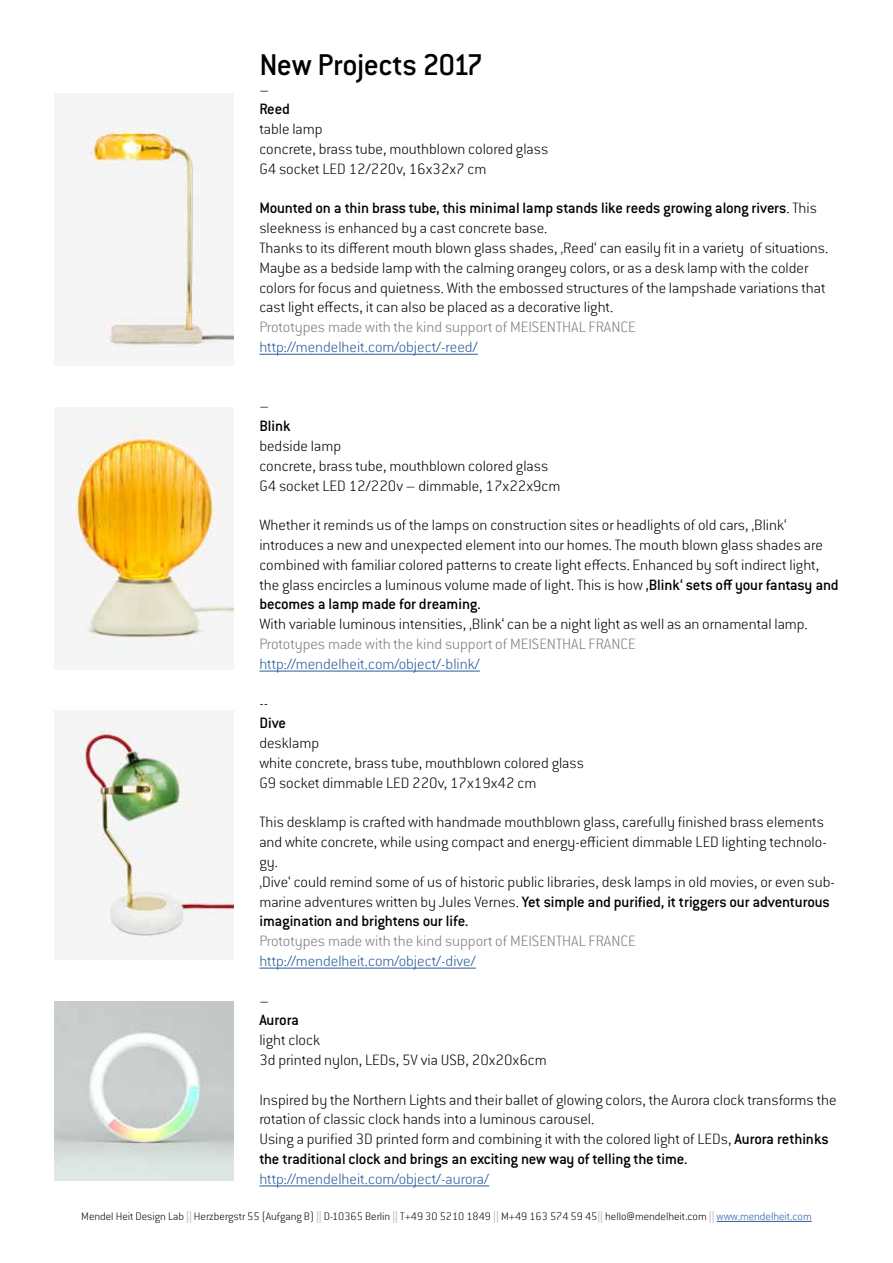
<style>
.page{position:relative;width:893px;height:1263px;background:#fff}
.page>*{position:absolute;margin:0;border:0;box-sizing:border-box;transform-origin:0 0}
.t1{font:500 33px "Conduit ITC Std";letter-spacing:-.02em;color:#000}
.t2{font:200 16.5px/19.8px "Conduit ITC Std";color:#000}
.t3{font:200 16.5px "Conduit ITC Std";color:#7c7b7b}
.t4{font:200 16.5px "Conduit ITC Std";color:#275b9b}
.t5{font:500 16.5px "Conduit ITC Std";letter-spacing:-.01em;color:#000}
.t6{font:200 12px "Conduit ITC Std";color:#000}
.s1{font-weight:500}
.s2{font-weight:500;color:#b3b2b2}
.s3{color:#275b9b}
</style>
<div class="page">
<hr style="left:717px;top:1221px;width:95px;height:1px;background:#275b9b">
<hr style="left:259px;top:354px;width:219px;height:1px;background:#275b9b">
<hr style="left:259px;top:671px;width:221px;height:1px;background:#275b9b">
<hr style="left:259px;top:968px;width:217px;height:1px;background:#275b9b">
<hr style="left:259px;top:1186px;width:230px;height:1px;background:#275b9b">
<img style="left:87px;top:126px;width:147px;height:228px">
<img style="left:68px;top:423px;width:166px;height:228px">
<img style="left:70px;top:726px;width:164px;height:217px">
<img style="left:54px;top:1001px;width:180px;height:179px">
<h1 class="t1" style="left:259px;top:45px;width:226px">New Projects 2017</h1>
<p class="t2" style="left:259px;top:79px;width:11px">–</p>
<p class="t5" style="left:259px;top:99px;width:32px">Reed</p>
<p class="t2" style="left:259px;top:119px;width:290px">table lamp<br>concrete, brass tube, mouthblown colored glass<br>G4 socket LED 12/220v, 16x32x7 cm</p>
<p class="t2" style="left:259px;top:198px;width:570px"><span class="s1">Mounted on a thin brass tube, this minimal lamp stands like reeds growing along rivers</span>. This sleekness is enhanced by a cast concrete base.<br>Thanks to its different mouth blown glass shades, ‚Reed‘ can easily fit in a variety of situations.<br>Maybe as a bedside lamp with the calming orangey colors, or as a desk lamp with the colder colors for focus and quietness. With the embossed structures of the lampshade variations that cast light effects, it can also be placed as a decorative light.</p>
<p class="t3" style="left:259px;top:317px;width:378px">Prototypes made with the kind support of MEISENTHAL FRANCE</p>
<p class="t4" style="left:259px;top:337px;width:220px">http://mendelheit.com/object/-reed/</p>
<p class="t2" style="left:259px;top:396px;width:11px">–</p>
<p class="t5" style="left:259px;top:416px;width:33px">Blink</p>
<p class="t2" style="left:259px;top:436px;width:303px">bedside lamp<br>concrete, brass tube, mouthblown colored glass<br>G4 socket LED 12/220v – dimmable, 17x22x9cm</p>
<p class="t2" style="left:259px;top:515px;width:581px">Whether it reminds us of the lamps on construction sites or headlights of old cars, ‚Blink‘ introduces a new and unexpected element into our homes. The mouth blown glass shades are combined with familiar colored patterns to create light effects. Enhanced by soft indirect light, the glass encircles a luminous volume made of light. This is how <span class="s1">‚Blink‘ sets off your fantasy and becomes a lamp made for dreaming.</span></p>
<p class="t2" style="left:259px;top:614px;width:550px">With variable luminous intensities, ‚Blink‘ can be a night light as well as an ornamental lamp.</p>
<p class="t3" style="left:259px;top:634px;width:378px">Prototypes made with the kind support of MEISENTHAL FRANCE</p>
<p class="t4" style="left:259px;top:654px;width:222px">http://mendelheit.com/object/-blink/</p>
<p class="t2" style="left:259px;top:693px;width:10px">--</p>
<p class="t5" style="left:259px;top:713px;width:28px">Dive</p>
<p class="t2" style="left:259px;top:733px;width:326px">desklamp<br>white concrete, brass tube, mouthblown colored glass<br>G9 socket dimmable LED 220v, 17x19x42 cm</p>
<p class="t2" style="left:259px;top:812px;width:577px">This desklamp is crafted with handmade mouthblown glass, carefully finished brass elements and white concrete, while using compact and energy-efficient dimmable LED lighting technolo&shy;gy.<br>‚Dive‘ could remind some of us of historic public libraries, desk lamps in old movies, or even sub&shy;marine adventures written by Jules Vernes. <span class="s1">Yet simple and purified, it triggers our adventurous imagination and brightens our life.</span></p>
<p class="t3" style="left:259px;top:931px;width:378px">Prototypes made with the kind support of MEISENTHAL FRANCE</p>
<p class="t4" style="left:259px;top:951px;width:218px">http://mendelheit.com/object/-dive/</p>
<p class="t2" style="left:259px;top:990px;width:11px">–</p>
<p class="t5" style="left:259px;top:1010px;width:41px">Aurora</p>
<p class="t2" style="left:259px;top:1030px;width:289px">light clock<br>3d printed nylon, LEDs, 5V via USB, 20x20x6cm</p>
<p class="t2" style="left:259px;top:1089px;width:579px">Inspired by the Northern Lights and their ballet of glowing colors, the Aurora clock transforms the rotation of classic clock hands into a luminous carousel.<br>Using a purified 3D printed form and combining it with the colored light of LEDs, <span class="s1">Aurora rethinks the traditional clock and brings an exciting new way of telling the time.</span></p>
<p class="t4" style="left:259px;top:1168px;width:231px">http://mendelheit.com/object/-aurora/</p>
<p class="t6" style="left:81px;top:1209px;width:732px">Mendel Heit Design Lab <span class="s2">||</span> Herzbergstr 55 (Aufgang B) <span class="s2">||</span> D-10365 Berlin <span class="s2">||</span> T+49 30 5210 1849 <span class="s2">||</span> M+49 163 574 59 45<span class="s2">||</span> hello@mendelheit.com <span class="s2">||</span> <span class="s3">www.mendelheit.com</span></p>
</div>
